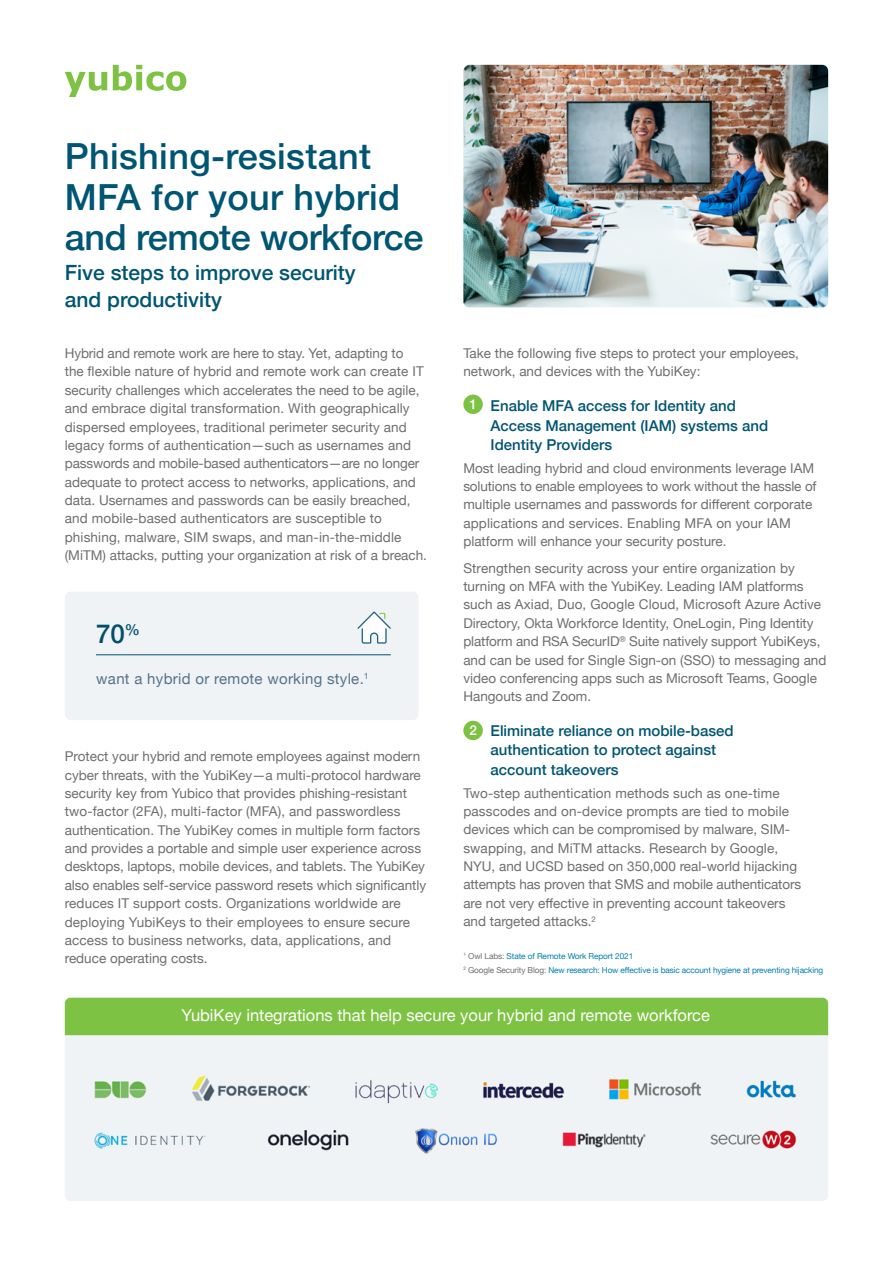
<style>
.page{position:relative;width:893px;height:1263px;background:#fff}
.page>*{position:absolute;margin:0;border:0;box-sizing:border-box;transform-origin:0 0}
.t1{font:500 36px/40.5px "Helvetica Neue";letter-spacing:.01em;color:#005572}
.t2{font:500 25.95px "Helvetica Neue";color:#004f6b}
.t3{font:500 21px/27px "Helvetica Neue";color:#005572}
.t4{font:16.5px "Helvetica Neue";color:#fff}
.t5{font:500 15px/19.5px "Helvetica Neue";color:#005572}
.t6{font:15px "Helvetica Neue";letter-spacing:.02em;color:#557189}
.t7{font:13.5px/18.3px "Helvetica Neue";color:#6d6e71}
.t8{font:8.25px/13.5px "Helvetica Neue";letter-spacing:-.015em;color:#007fac}
.s1{font-size:13.5px;color:#fff}
.s2{color:#6d6e71}
</style>
<div class="page">
<div style="left:463px;top:395px;width:20px;height:19px;background:#7dc242;border-radius:50%"></div>
<div style="left:463px;top:721px;width:20px;height:19px;background:#7dc242;border-radius:50%"></div>
<img style="left:463px;top:65px;width:365px;height:242px">
<div style="left:65px;top:998px;width:763px;height:37px;background:#7dc242"></div>
<img style="left:65px;top:1035px;width:763px;height:166px">
<div style="left:65px;top:592px;width:353px;height:128px;background:#f0f3f5;border-radius:6px"></div>
<svg style="left:357px;top:611px;width:34px;height:33px"></svg>
<hr style="left:96px;top:654px;width:295px;height:1px;background:#005572">
<svg style="left:65px;top:72px;width:42px;height:25px"></svg>
<svg style="left:113px;top:65px;width:73px;height:26px"></svg>
<h1 class="t1" style="left:65px;top:133px;width:360px">Phishing-resistant<br>MFA for your hybrid and remote workforce</h1>
<h3 class="t3" style="left:65px;top:258px;width:293px">Five steps to improve security and productivity</h3>
<p class="t7" style="left:65px;top:345px;width:364px">Hybrid and remote work are here to stay. Yet, adapting to<br>the flexible nature of hybrid and remote work can create IT security challenges which accelerates the need to be agile, and embrace digital transformation. With geographically dispersed employees, traditional perimeter security and legacy forms of authentication—such as usernames and passwords and mobile-based authenticators—are no longer adequate to protect access to networks, applications, and data. Usernames and passwords can be easily breached, and mobile-based authenticators are susceptible to phishing, malware, SIM swaps, and man-in-the-middle (MiTM) attacks, putting your organization at risk of a breach.</p>
<h2 class="t2" style="left:96px;top:612px;width:45px">70<sup>%</sup></h2>
<p class="t6" style="left:96px;top:668px;width:274px">want a hybrid or remote working style.<sup>1</sup></p>
<p class="t7" style="left:65px;top:748px;width:363px">Protect your hybrid and remote employees against modern cyber threats, with the YubiKey—a multi-protocol hardware security key from Yubico that provides phishing-resistant two-factor (2FA), multi-factor (MFA), and passwordless authentication. The YubiKey comes in multiple form factors and provides a portable and simple user experience across desktops, laptops, mobile devices, and tablets. The YubiKey also enables self-service password resets which significantly reduces IT support costs. Organizations worldwide are deploying YubiKeys to their employees to ensure secure access to business networks, data, applications, and reduce operating costs.</p>
<p class="t7" style="left:463px;top:345px;width:337px">Take the following five steps to protect your employees, network, and devices with the YubiKey:</p>
<p class="t5" style="left:491px;top:395px;width:279px;text-indent:-21px"><sup>1</sup> Enable MFA access for Identity and<br>Access Management (IAM) systems and<br>Identity Providers</p>
<p class="t7" style="left:463px;top:459px;width:355px">Most leading hybrid and cloud environments leverage IAM solutions to enable employees to work without the hassle of multiple usernames and passwords for different corporate applications and services. Enabling MFA on your IAM platform will enhance your security posture.</p>
<p class="t7" style="left:463px;top:559px;width:365px">Strengthen security across your entire organization by turning on MFA with the YubiKey. Leading IAM platforms such as Axiad, Duo, Google Cloud, Microsoft Azure Active Directory, Okta Workforce Identity, OneLogin, Ping Identity platform and RSA SecurID<sup>®</sup> Suite natively support YubiKeys, and can be used for Single Sign-on (SSO) to messaging and video conferencing apps such as Microsoft Teams, Google Hangouts and Zoom.</p>
<p class="t5" style="left:491px;top:719px;width:245px;text-indent:-21px"><span class="s1">2</span> Eliminate reliance on mobile-based authentication to protect against account takeovers</p>
<p class="t7" style="left:463px;top:784px;width:339px">Two-step authentication methods such as one-time passcodes and on-device prompts are tied to mobile devices which can be compromised by malware, SIM&shy;swapping, and MiTM attacks. Research by Google, NYU, and UCSD based on 350,000 real-world hijacking attempts has proven that SMS and mobile authenticators are not very effective in preventing account takeovers and targeted attacks.<sup>2</sup></p>
<p class="t8" style="left:463px;top:950px;width:361px"><sup>1</sup> <span class="s2">Owl Labs:</span> State of Remote Work Report 2021<br><sup>2</sup> <span class="s2">Google Security Blog:</span> New research: How effective is basic account hygiene at preventing hijacking</p>
<p class="t4" style="left:182px;top:1003px;width:530px">YubiKey integrations that help secure your hybrid and remote workforce</p>
</div>
